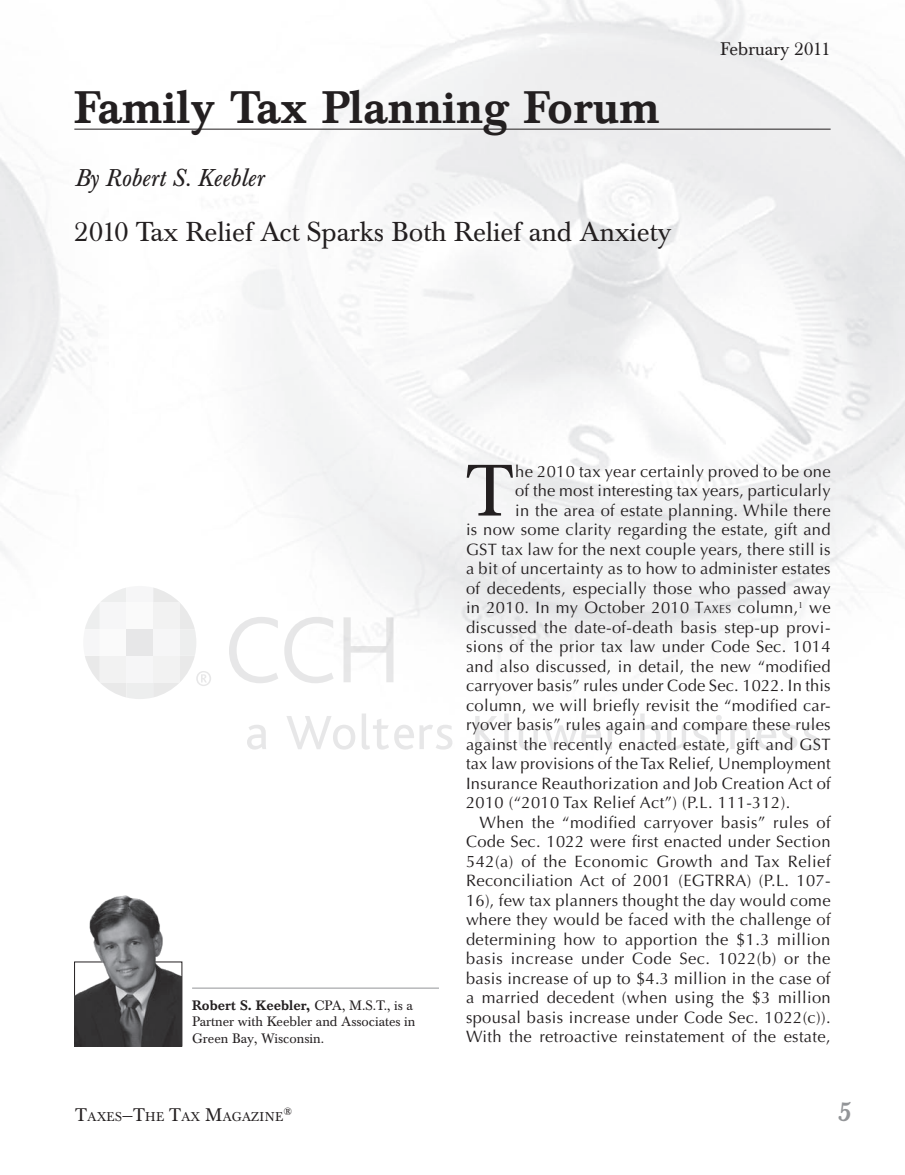
<style>
.page{position:relative;width:905px;height:1175px;background:#fff}
.page>*{position:absolute;margin:0;border:0;box-sizing:border-box;transform-origin:0 0}
.t1{font:71.7px "Baskerville BE";color:#231f20}
.t2{font:500 45px "Baskerville BE";color:#231f20}
.t3{font:27px "Baskerville BE";color:#231f20}
.t4{font:500 27px "Baskerville BE";color:#939598}
.t5{font:italic 24px "Baskerville BE";color:#231f20}
.t6{font:18px "Baskerville BE";color:#231f20}
.t7{font:16.5px "Optima";letter-spacing:.02em;color:#231f20}
.t8{font:13.5px/16.5px "Baskerville BE";color:#231f20}
.t9{font:12.6px "Baskerville BE";letter-spacing:.02em;color:#231f20}
.t10{font:10.5px "Baskerville BE";color:#231f20}
.s1{font-weight:500}
.s2{font-size:18px}
.s3{font-style:inherit}
.s4{font-size:11.55px}
</style>
<div class="page">
<hr style="left:192px;top:987px;width:247px;height:1px;background:#939598">
<img style="left:75px;top:895px;width:107px;height:151px">
<hr style="left:74px;top:129px;width:756px;height:1px;background:#231f20">
<svg style="left:229px;top:617px;width:49px;height:66px"></svg>
<svg style="left:284px;top:617px;width:49px;height:66px"></svg>
<svg style="left:343px;top:617px;width:50px;height:65px"></svg>
<svg style="left:247px;top:724px;width:19px;height:25px"></svg>
<svg style="left:286px;top:716px;width:69px;height:33px"></svg>
<svg style="left:361px;top:713px;width:91px;height:36px"></svg>
<svg style="left:475px;top:716px;width:23px;height:33px"></svg>
<svg style="left:504px;top:713px;width:8px;height:36px"></svg>
<svg style="left:518px;top:724px;width:83px;height:25px"></svg>
<svg style="left:607px;top:724px;width:14px;height:25px"></svg>
<svg style="left:640px;top:713px;width:20px;height:36px"></svg>
<svg style="left:667px;top:725px;width:19px;height:24px"></svg>
<svg style="left:692px;top:724px;width:16px;height:25px"></svg>
<svg style="left:716px;top:715px;width:5px;height:34px"></svg>
<svg style="left:730px;top:724px;width:20px;height:25px"></svg>
<svg style="left:756px;top:724px;width:63px;height:25px"></svg>
<svg style="left:83px;top:586px;width:128px;height:113px"></svg>
<h2 class="t2" style="left:74px;top:81px;width:587px">Family Tax Planning Forum</h2>
<h3 class="t5" style="left:74px;top:164px;width:191px">By Robert S. Keebler</h3>
<h3 class="t3" style="left:74px;top:216px;width:599px">2010 Tax Relief Act Sparks Both Relief and Anxiety</h3>
<p class="t6" style="left:720px;top:38px;width:112px">February 2011</p>
<p class="t8" style="left:192px;top:997px;width:225px"><span class="s1">Robert S. Keebler,</span> CPA, M.S.T., is a<br>Partner with Keebler and Associates in<br>Green Bay, Wisconsin.</p>
<p class="t9" style="left:75px;top:1108px;width:210px"><span class="s2">T</span>AXES<span class="s2">—T</span>HE <span class="s2">T</span>AX <span class="s2">M</span>AGAZINE</p>
<p class="t10" style="left:283px;top:1104px;width:10px">®</p>
<h1 class="t1" style="left:466px;top:449px;width:49px">T</h1>
<p class="t7" style="left:515px;top:461px;width:317px">he 2010 tax year certainly proved to be one</p>
<p class="t7" style="left:515px;top:481px;width:317px">of the most interesting tax years, particularly</p>
<p class="t7" style="left:515px;top:500px;width:317px">in the area of estate planning. While there</p>
<p class="t7" style="left:466px;top:520px;width:366px">is now some clarity regarding the estate, gift and</p>
<p class="t7" style="left:466px;top:539px;width:366px">GST tax law for the next couple years, there still is</p>
<p class="t7" style="left:466px;top:559px;width:366px">a bit of uncertainty as to how to administer estates</p>
<p class="t7" style="left:466px;top:578px;width:366px">of decedents, especially those who passed away</p>
<p class="t7" style="left:466px;top:598px;width:366px">in 2010. In my October 2010 <span class="s3">T</span><span class="s4">AXES</span> column,<sup>1</sup> we</p>
<p class="t7" style="left:466px;top:617px;width:366px">discussed the date-of-death basis step-up provi-</p>
<p class="t7" style="left:466px;top:637px;width:366px">sions of the prior tax law under Code Sec. 1014</p>
<p class="t7" style="left:466px;top:656px;width:366px">and also discussed, in detail, the new “modified</p>
<p class="t7" style="left:466px;top:676px;width:366px">carryover basis” rules under Code Sec. 1022. In this</p>
<p class="t7" style="left:466px;top:695px;width:366px">column, we will briefly revisit the “modified car-</p>
<p class="t7" style="left:466px;top:715px;width:366px">ryover basis” rules again and compare these rules</p>
<p class="t7" style="left:466px;top:734px;width:366px">against the recently enacted estate, gift and GST</p>
<p class="t7" style="left:466px;top:754px;width:366px">tax law provisions of the Tax Relief, Unemployment</p>
<p class="t7" style="left:466px;top:773px;width:366px">Insurance Reauthorization and Job Creation Act of</p>
<p class="t7" style="left:466px;top:793px;width:326px">2010 (“2010 Tax Relief Act”) (P.L. 111-312).</p>
<p class="t7" style="left:479px;top:812px;width:353px">When the “modified carryover basis” rules of</p>
<p class="t7" style="left:466px;top:832px;width:366px">Code Sec. 1022 were first enacted under Section</p>
<p class="t7" style="left:466px;top:851px;width:366px">542(a) of the Economic Growth and Tax Relief</p>
<p class="t7" style="left:466px;top:871px;width:366px">Reconciliation Act of 2001 (EGTRRA) (P.L. 107-</p>
<p class="t7" style="left:466px;top:890px;width:366px">16), few tax planners thought the day would come</p>
<p class="t7" style="left:466px;top:910px;width:366px">where they would be faced with the challenge of</p>
<p class="t7" style="left:466px;top:929px;width:366px">determining how to apportion the $1.3 million</p>
<p class="t7" style="left:466px;top:949px;width:366px">basis increase under Code Sec. 1022(b) or the</p>
<p class="t7" style="left:466px;top:968px;width:366px">basis increase of up to $4.3 million in the case of</p>
<p class="t7" style="left:466px;top:988px;width:366px">a married decedent (when using the $3 million</p>
<p class="t7" style="left:466px;top:1007px;width:366px">spousal basis increase under Code Sec. 1022(c)).</p>
<p class="t7" style="left:466px;top:1027px;width:366px">With the retroactive reinstatement of the estate,</p>
<h3 class="t4" style="left:838px;top:1096px;width:16px">5</h3>
</div>
